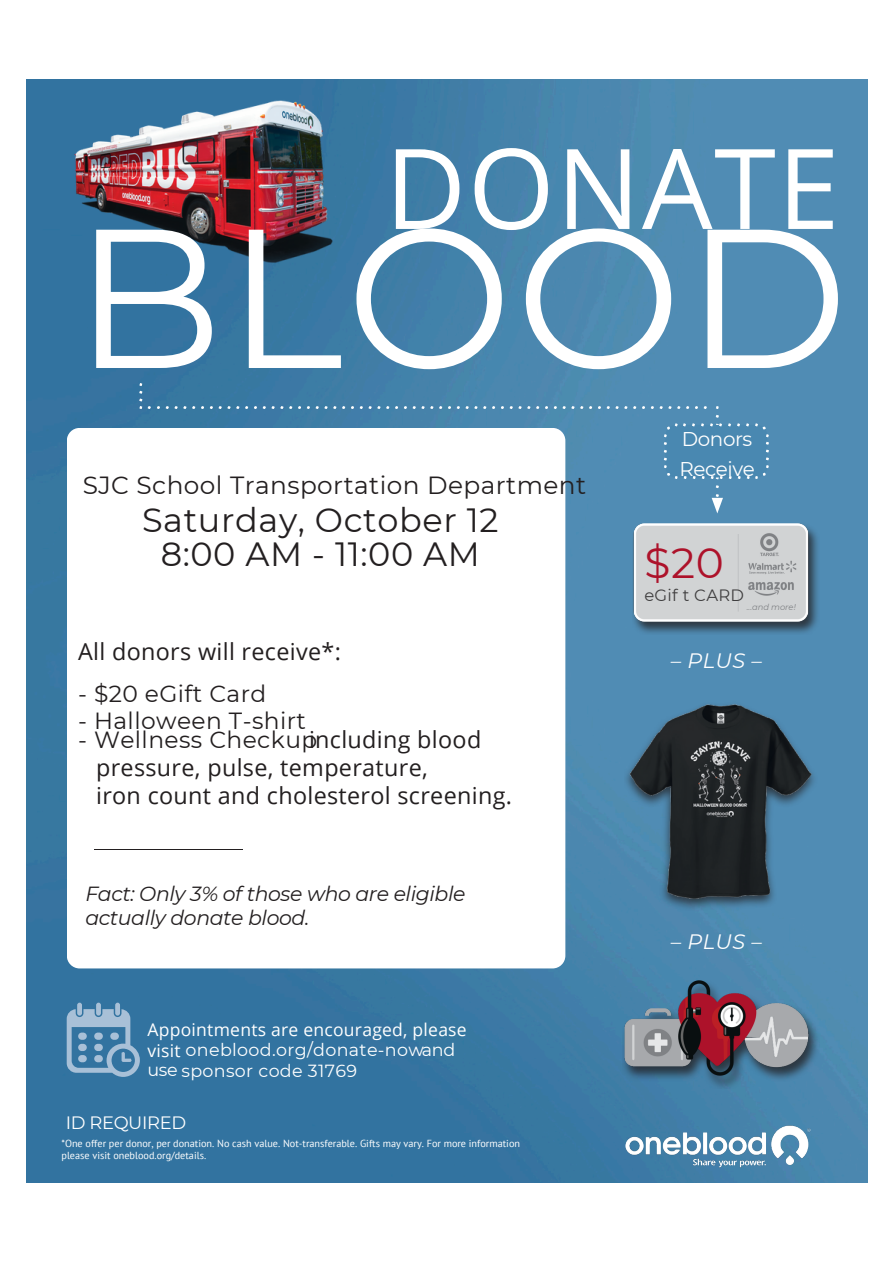
<style>
.page{position:relative;width:894px;height:1264px;background:#fff}
.page>*{position:absolute;margin:0;border:0;box-sizing:border-box;transform-origin:0 0}
.t1{font:197.55px "Montserrat";letter-spacing:.02em;color:#fff}
.t2{font:111.45px "Open Sans";letter-spacing:.015em;color:#fff}
.t3{font:42.3px "Montserrat";color:#ad122a}
.t4{font:33.6px/33.9px "Montserrat";letter-spacing:.02em;color:#231f20;text-align:center}
.t5{font:24.75px "Montserrat";letter-spacing:.02em;color:#231f20}
.t6{font:23.4px/27.3px "Open Sans";letter-spacing:.015em;color:#231f20}
.t7{font:23.4px "Montserrat";letter-spacing:.02em;color:#231f20}
.t8{font:italic 20.85px "Montserrat";letter-spacing:.015em;color:#fff}
.t9{font:italic 20.4px/24px "Montserrat";letter-spacing:-.02em;color:#231f20}
.t10{font:19.95px/29.5px "Montserrat";letter-spacing:-.02em;color:#fff}
.t11{font:17.85px "Montserrat";letter-spacing:-.02em;color:#fff}
.t12{font:17.55px/20.1px "Open Sans";letter-spacing:.015em;color:#fff}
.t13{font:17.55px "Montserrat";letter-spacing:.02em;color:#fff}
.t14{font:16.35px "Montserrat";letter-spacing:.015em;color:#3f3e3f}
.t15{font:10.2px/12px "PT Sans";color:#fff}
.t16{font:italic 8.4px "Montserrat";color:#808285}
.s1{font-family:"Montserrat"}
</style>
<div class="page">
<img style="left:26px;top:80px;width:841px;height:1102px">
<svg style="left:139px;top:383px;width:579px;height:122px;background:#4986ad"></svg>
<img style="left:70px;top:98px;width:267px;height:167px">
<div style="left:67px;top:428px;width:498px;height:540px;background:#fff;border-radius:13px"></div>
<div style="left:96px;top:1002px;width:5px;height:13px;background:#a8c0d7;border-radius:2px"></div>
<div style="left:115px;top:1002px;width:5px;height:13px;background:#a8c0d7;border-radius:2px"></div>
<div style="left:77px;top:1002px;width:5px;height:13px;background:#a8c0d7;border-radius:2px"></div>
<svg style="left:67px;top:1009px;width:73px;height:67px;background:#6a97ba"></svg>
<div style="left:663px;top:415px;width:105px;height:98px;background:#4f8bb3"></div>
<img style="left:618px;top:1118px;width:199px;height:56px">
<img style="left:632px;top:522px;width:187px;height:112px">
<img style="left:626px;top:516px;width:189px;height:112px">
<img style="left:622px;top:980px;width:196px;height:108px">
<img style="left:617px;top:973px;width:198px;height:109px">
<img style="left:624px;top:701px;width:194px;height:209px">
<img style="left:628px;top:699px;width:183px;height:202px">
<hr style="left:95px;top:849px;width:148px;height:1px;background:#231f20">
<h2 class="t2" style="left:385px;top:110px;width:456px">DONATE</h2>
<h2 class="t1" style="left:74px;top:177px;width:775px">BLOOD</h2>
<h2 class="t5" style="left:83px;top:470px;width:505px">SJC School Transportation Department</h2>
<h2 class="t4" style="left:142px;top:503px;width:358px">Saturday, October 12<br>8:00 AM - 11:00 AM</h2>
<p class="t6" style="left:78px;top:637px;width:264px">All donors will receive*:</p>
<p class="t7" style="left:78px;top:679px;width:190px">- $20 eGift Card</p>
<p class="t7" style="left:78px;top:706px;width:229px">- Halloween T-shirt</p>
<h6 class="t7" style="left:78px;top:724px;width:240px">- Wellness Checkup</h6>
<h3 class="t6" style="left:309px;top:725px;width:174px">including blood</h3>
<h6 class="t6" style="left:96px;top:753px;width:417px">pressure, pulse, temperature,<br>iron count and cholesterol screening.</h6>
<h6 class="t9" style="left:85px;top:881px;width:381px">Fact: Only 3% of those who are eligible actually donate blood.</h6>
<h6 class="t12" style="left:147px;top:1019px;width:320px">Appointments are encouraged, please visit <span class="s1">oneblood.org/donate-nowand</span></h6>
<h5 class="t13" style="left:147px;top:1060px;width:211px">use sponsor code 31769</h5>
<h3 class="t11" style="left:66px;top:1111px;width:122px">ID REQUIRED</h3>
<p class="t15" style="left:61px;top:1137px;width:460px">*One offer per donor, per donation. No cash value. Not-transferable. Gifts may vary. For more information please visit oneblood.org/details.</p>
<h2 class="t10" style="left:679px;top:424px;width:77px">Donors<br>Receive</h2>
<h4 class="t3" style="left:644px;top:537px;width:81px">$20</h4>
<h4 class="t14" style="left:644px;top:585px;width:101px">eGif t CARD</h4>
<h6 class="t16" style="left:746px;top:602px;width:50px">...and more!</h6>
<p class="t8" style="left:670px;top:647px;width:92px">– PLUS –</p>
<p class="t8" style="left:670px;top:929px;width:92px">– PLUS –</p>
</div>
